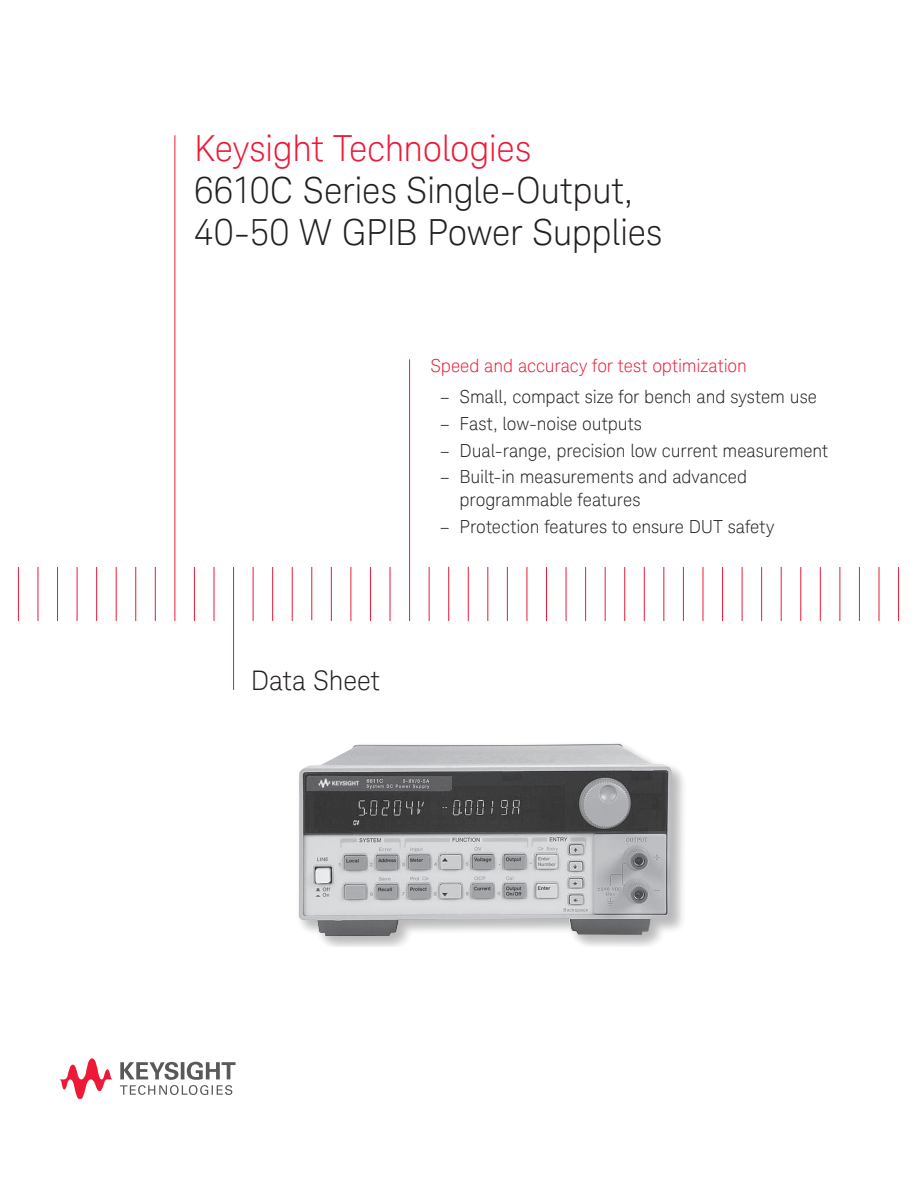
<style>
.page{position:relative;width:918px;height:1188px;background:#fff}
.page>*{position:absolute;margin:0;border:0;box-sizing:border-box;transform-origin:0 0}
.t1{font:300 36px/42px "Keysight Sans";letter-spacing:-.01em;color:#231f20}
.t2{font:300 36px "Keysight Sans";letter-spacing:-.01em;color:#ed1a37}
.t3{font:300 27px "Keysight Sans";letter-spacing:-.005em;color:#231f20}
.t4{font:300 18px/22.5px "Keysight Sans";letter-spacing:-.005em;color:#231f20}
.t5{font:300 18px "Keysight Sans";letter-spacing:-.005em;color:#ed1a37}
</style>
<div class="page">
<svg style="left:120px;top:1062px;width:116px;height:33px"></svg>
<svg style="left:60px;top:1058px;width:53px;height:41px"></svg>
<hr style="left:18px;top:567px;width:1px;height:54px;background:#ed1a37">
<hr style="left:38px;top:567px;width:1px;height:54px;background:#ed1a37">
<hr style="left:57px;top:567px;width:1px;height:54px;background:#ed1a37">
<hr style="left:77px;top:567px;width:1px;height:54px;background:#ed1a37">
<hr style="left:96px;top:567px;width:1px;height:54px;background:#ed1a37">
<hr style="left:116px;top:567px;width:1px;height:54px;background:#ed1a37">
<hr style="left:135px;top:567px;width:1px;height:54px;background:#ed1a37">
<hr style="left:155px;top:567px;width:1px;height:54px;background:#ed1a37">
<hr style="left:175px;top:135px;width:1px;height:486px;background:#ed1a37">
<hr style="left:194px;top:567px;width:1px;height:54px;background:#ed1a37">
<hr style="left:214px;top:567px;width:1px;height:54px;background:#ed1a37">
<hr style="left:233px;top:567px;width:1px;height:123px;background:#ed1a37">
<hr style="left:253px;top:567px;width:1px;height:54px;background:#ed1a37">
<hr style="left:272px;top:567px;width:1px;height:54px;background:#ed1a37">
<hr style="left:292px;top:567px;width:1px;height:54px;background:#ed1a37">
<hr style="left:311px;top:567px;width:1px;height:53px;background:#ed1a37">
<hr style="left:331px;top:567px;width:1px;height:54px;background:#ed1a37">
<hr style="left:351px;top:567px;width:1px;height:54px;background:#ed1a37">
<hr style="left:370px;top:567px;width:1px;height:54px;background:#ed1a37">
<hr style="left:390px;top:567px;width:1px;height:54px;background:#ed1a37">
<hr style="left:409px;top:359px;width:1px;height:262px;background:#ed1a37">
<hr style="left:429px;top:567px;width:1px;height:54px;background:#ed1a37">
<hr style="left:448px;top:567px;width:1px;height:54px;background:#ed1a37">
<hr style="left:468px;top:567px;width:1px;height:54px;background:#ed1a37">
<hr style="left:487px;top:567px;width:1px;height:54px;background:#ed1a37">
<hr style="left:507px;top:567px;width:1px;height:54px;background:#ed1a37">
<hr style="left:527px;top:567px;width:1px;height:54px;background:#ed1a37">
<hr style="left:546px;top:567px;width:1px;height:54px;background:#ed1a37">
<hr style="left:566px;top:567px;width:1px;height:54px;background:#ed1a37">
<hr style="left:585px;top:567px;width:1px;height:54px;background:#ed1a37">
<hr style="left:605px;top:567px;width:1px;height:54px;background:#ed1a37">
<hr style="left:624px;top:567px;width:1px;height:54px;background:#ed1a37">
<hr style="left:644px;top:567px;width:1px;height:54px;background:#ed1a37">
<hr style="left:663px;top:567px;width:1px;height:54px;background:#ed1a37">
<hr style="left:683px;top:567px;width:1px;height:54px;background:#ed1a37">
<hr style="left:703px;top:567px;width:1px;height:54px;background:#ed1a37">
<hr style="left:722px;top:567px;width:1px;height:54px;background:#ed1a37">
<hr style="left:742px;top:567px;width:1px;height:54px;background:#ed1a37">
<hr style="left:761px;top:567px;width:1px;height:54px;background:#ed1a37">
<hr style="left:781px;top:567px;width:1px;height:54px;background:#ed1a37">
<hr style="left:800px;top:567px;width:1px;height:54px;background:#ed1a37">
<hr style="left:820px;top:567px;width:1px;height:54px;background:#ed1a37">
<hr style="left:840px;top:567px;width:1px;height:54px;background:#ed1a37">
<hr style="left:859px;top:567px;width:1px;height:54px;background:#ed1a37">
<hr style="left:879px;top:567px;width:1px;height:54px;background:#ed1a37">
<hr style="left:898px;top:567px;width:1px;height:54px;background:#ed1a37">
<div style="left:298px;top:744px;width:389px;height:203px;background:#231f20;opacity:.2"></div>
<img style="left:299px;top:744px;width:372px;height:192px">
<h1 class="t2" style="left:194px;top:132px;width:339px">Keysight Technologies</h1>
<h1 class="t1" style="left:194px;top:172px;width:470px">6610C Series Single-Output,<br>40-50 W GPIB Power Supplies</h1>
<p class="t5" style="left:430px;top:358px;width:318px">Speed and accuracy for test optimization</p>
<p class="t4" style="left:440px;top:387px;width:379px">– Small, compact size for bench and system use</p>
<p class="t4" style="left:440px;top:414px;width:203px">– Fast, low-noise outputs</p>
<p class="t4" style="left:440px;top:440px;width:390px">– Dual-range, precision low current measurement</p>
<p class="t4" style="left:460px;top:467px;width:289px;text-indent:-20px">– Built-in measurements and advanced programmable features</p>
<p class="t4" style="left:440px;top:516px;width:336px">– Protection features to ensure DUT safety</p>
<h2 class="t3" style="left:251px;top:669px;width:131px">Data Sheet</h2>
</div>
